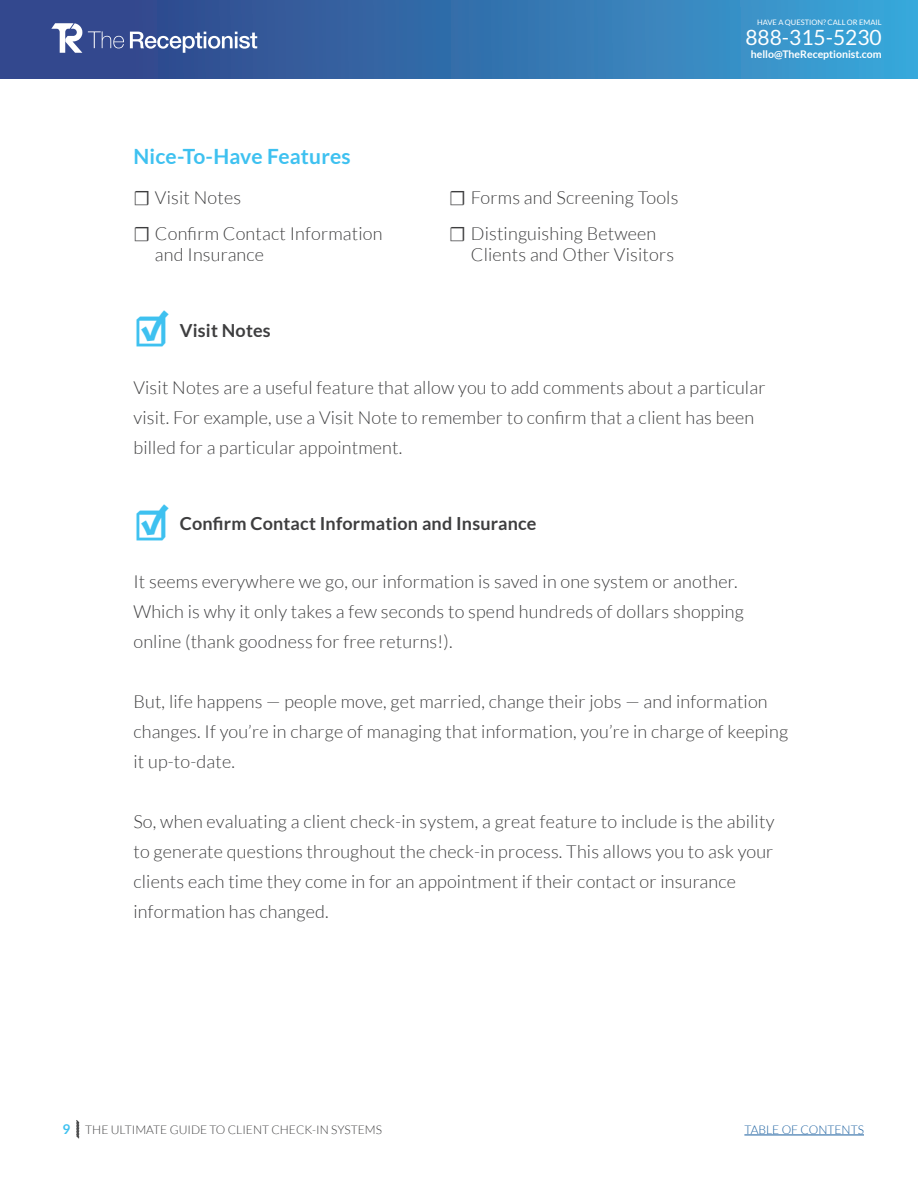
<style>
.page{position:relative;width:918px;height:1188px;background:#fff}
.page>*{position:absolute;margin:0;border:0;box-sizing:border-box;transform-origin:0 0}
.t1{font:43.5px "Source Sans Variable";color:#3ec1f0}
.t2{font:700 21px "Lato";letter-spacing:.01em;color:#3ec1f0}
.t3{font:21px "Lato";color:#fff}
.t4{font:21px "Source Sans Variable";color:#3e3e3f}
.t5{font:300 18px/30px "Lato";letter-spacing:.01em;color:#3e3e3f}
.t6{font:700 18px "Lato";letter-spacing:.01em;color:#3e3e3f}
.t7{font:300 12px "Lato";color:#3e3e3f}
.t8{font:300 12px "Lato";color:#175d9e}
.t9{font:700 10.5px "Lato";color:#fff}
.t10{font:7.5px "Lato";color:#fff}
.s1{font-weight:700;font-size:13.5px;color:#3ec1f0}
</style>
<div class="page">
<svg style="left:76px;top:1120px;width:4px;height:19px"></svg>
<hr style="left:744px;top:1135px;width:120px;height:1px;background:#175d9e">
<div style="left:0;top:0;width:918px;height:78px;background:linear-gradient(to right,#313c83,#3aa4d6)"></div>
<svg style="left:51px;top:23px;width:31px;height:30px"></svg>
<svg style="left:130px;top:32px;width:127px;height:21px"></svg>
<svg style="left:88px;top:31px;width:36px;height:17px"></svg>
<p class="t2" style="left:133px;top:145px;width:219px">Nice-To-Have Features</p>
<p class="t5" style="left:155px;top:183px;width:88px">Visit Notes</p>
<p class="t5" style="left:155px;top:223px;width:229px;line-height:21px">Confirm Contact Information and Insurance</p>
<p class="t4" style="left:133px;top:186px;width:18px">☐</p>
<p class="t4" style="left:133px;top:222px;width:18px">☐</p>
<p class="t1" style="left:133px;top:306px;width:37px">☑</p>
<p class="t6" style="left:180px;top:320px;width:92px">Visit Notes</p>
<p class="t5" style="left:471px;top:183px;width:209px">Forms and Screening Tools</p>
<p class="t5" style="left:471px;top:223px;width:205px;line-height:21px">Distinguishing Between<br>Clients and Other Visitors</p>
<p class="t4" style="left:449px;top:186px;width:18px">☐</p>
<p class="t4" style="left:449px;top:222px;width:18px">☐</p>
<p class="t10" style="left:757px;top:19px;width:126px">HAVE A QUESTION? CALL OR EMAIL</p>
<p class="t3" style="left:745px;top:26px;width:138px">888-315-5230</p>
<p class="t9" style="left:751px;top:48px;width:132px">hello@TheReceptionist.com</p>
<p class="t5" style="left:133px;top:373px;width:634px">Visit Notes are a useful feature that allow you to add comments about a particular visit. For example, use a Visit Note to remember to confirm that a client has been billed for a particular appointment.</p>
<p class="t1" style="left:133px;top:499px;width:37px">☑</p>
<p class="t6" style="left:180px;top:514px;width:358px">Confirm Contact Information and Insurance</p>
<p class="t5" style="left:133px;top:566px;width:612px">It seems everywhere we go, our information is saved in one system or another.<br>Which is why it only takes a few seconds to spend hundreds of dollars shopping online (thank goodness for free returns!).</p>
<p class="t5" style="left:133px;top:686px;width:656px">But, life happens — people move, get married, change their jobs — and information changes. If you’re in charge of managing that information, you’re in charge of keeping it up-to-date.</p>
<p class="t5" style="left:133px;top:806px;width:643px">So, when evaluating a client check-in system, a great feature to include is the ability to generate questions throughout the check-in process. This allows you to ask your clients each time they come in for an appointment if their contact or insurance information has changed.</p>
<p class="t7" style="left:62px;top:1123px;width:321px"><span class="s1">9</span> THE ULTIMATE GUIDE TO CLIENT CHECK-IN SYSTEMS</p>
<p class="t8" style="left:744px;top:1123px;width:121px">TABLE OF CONTENTS</p>
</div>
